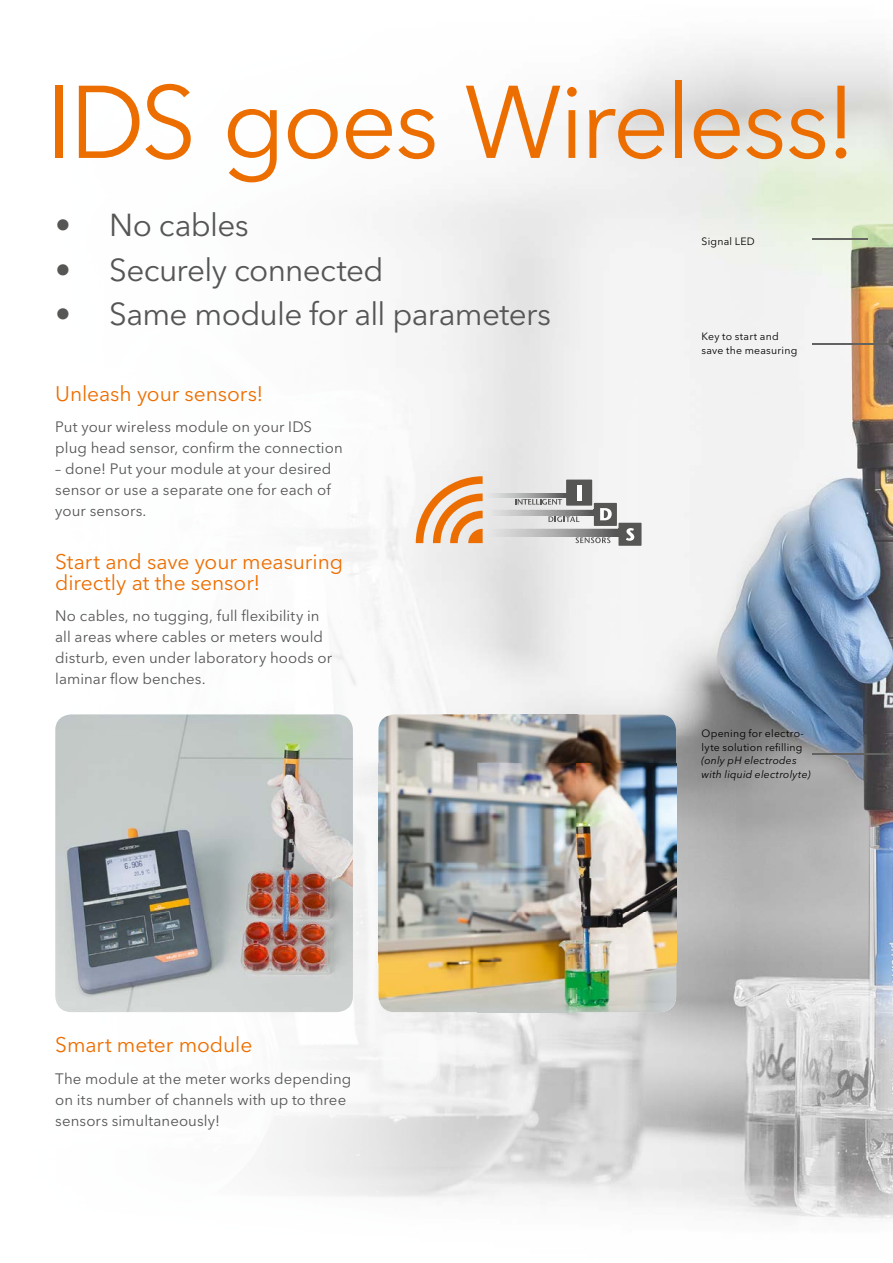
<style>
.page{position:relative;width:893px;height:1263px;background:#fff}
.page>*{position:absolute;margin:0;border:0;box-sizing:border-box;transform-origin:0 0}
.t1{font:102px "Avenir Next LT Pro";letter-spacing:-.03em;color:#ed6e00}
.t2{font:31.5px "Avenir Next LT Pro";letter-spacing:-.02em;color:#565655}
.t3{font:21px/21px "Avenir Next LT Pro";letter-spacing:-.005em;color:#ed6e00}
.t4{font:15px/21px "Avenir Next LT Pro";letter-spacing:.005em;color:#565655}
.t5{font:10.5px/13.5px "Avenir Next LT Pro";letter-spacing:.02em;color:#000}
.t6{font:italic 10.5px/13.5px "Avenir Next LT Pro";letter-spacing:.02em;color:#000}
</style>
<div class="page">
<img style="left:316px;top:46px;width:419px;height:690px">
<img style="left:735px;top:42px;width:158px;height:1177px">
<img style="left:631px;top:736px;width:105px;height:483px">
<hr style="left:812px;top:238px;width:55px;height:2px;background:#626261">
<hr style="left:812px;top:343px;width:81px;height:1px;background:#626261">
<hr style="left:812px;top:753px;width:81px;height:2px;background:#626261">
<img style="left:55px;top:714px;width:298px;height:298px">
<img style="left:378px;top:714px;width:298px;height:298px">
<svg style="left:548px;top:516px;width:31px;height:6px"></svg>
<svg style="left:575px;top:537px;width:35px;height:6px"></svg>
<div style="left:566px;top:479px;width:26px;height:27px;background:#565655"></div>
<div style="left:594px;top:503px;width:23px;height:23px;background:#565655"></div>
<div style="left:618px;top:523px;width:24px;height:23px;background:#565655"></div>
<hr style="left:577px;top:485px;width:4px;height:15px;background:#fff">
<svg style="left:626px;top:528px;width:8px;height:13px"></svg>
<img style="left:483px;top:510px;width:111px;height:6px">
<svg style="left:600px;top:508px;width:12px;height:12px"></svg>
<img style="left:483px;top:529px;width:135px;height:7px">
<img style="left:483px;top:493px;width:32px;height:5px">
<svg style="left:515px;top:493px;width:52px;height:12px"></svg>
<svg style="left:416px;top:476px;width:67px;height:67px"></svg>
<h1 class="t1" style="left:46px;top:62px;width:812px">IDS goes Wireless!</h1>
<h2 class="t2" style="left:55px;top:207px;width:195px">• No cables</h2>
<h2 class="t2" style="left:55px;top:251px;width:330px">• Securely connected</h2>
<h2 class="t2" style="left:55px;top:296px;width:497px">• Same module for all parameters</h2>
<h3 class="t3" style="left:55px;top:383px;width:210px">Unleash your sensors!</h3>
<p class="t4" style="left:55px;top:417px;width:289px">Put your wireless module on your IDS plug head sensor, confirm the connection</p>
<p class="t4" style="left:55px;top:459px;width:278px;text-align:justify">– done! Put your module at your desired sensor or use a separate one for each of your sensors.</p>
<h3 class="t3" style="left:55px;top:551px;width:289px">Start and save your measuring directly at the sensor!</h3>
<p class="t4" style="left:55px;top:606px;width:278px">No cables, no tugging, full flexibility in all areas where cables or meters would disturb, even under laboratory hoods or laminar flow benches.</p>
<h3 class="t3" style="left:55px;top:1034px;width:199px">Smart meter module</h3>
<p class="t4" style="left:55px;top:1068px;width:298px">The module at the meter works depending on its number of channels with up to three sensors simultaneously!</p>
<p class="t5" style="left:702px;top:235px;width:55px">Signal LED</p>
<p class="t5" style="left:702px;top:330px;width:97px">Key to start and save the measuring</p>
<p class="t5" style="left:702px;top:727px;width:104px">Opening for electro&shy;lyte solution refilling</p>
<p class="t6" style="left:702px;top:754px;width:110px">(only pH electrodes with liquid electrolyte)</p>
</div>
